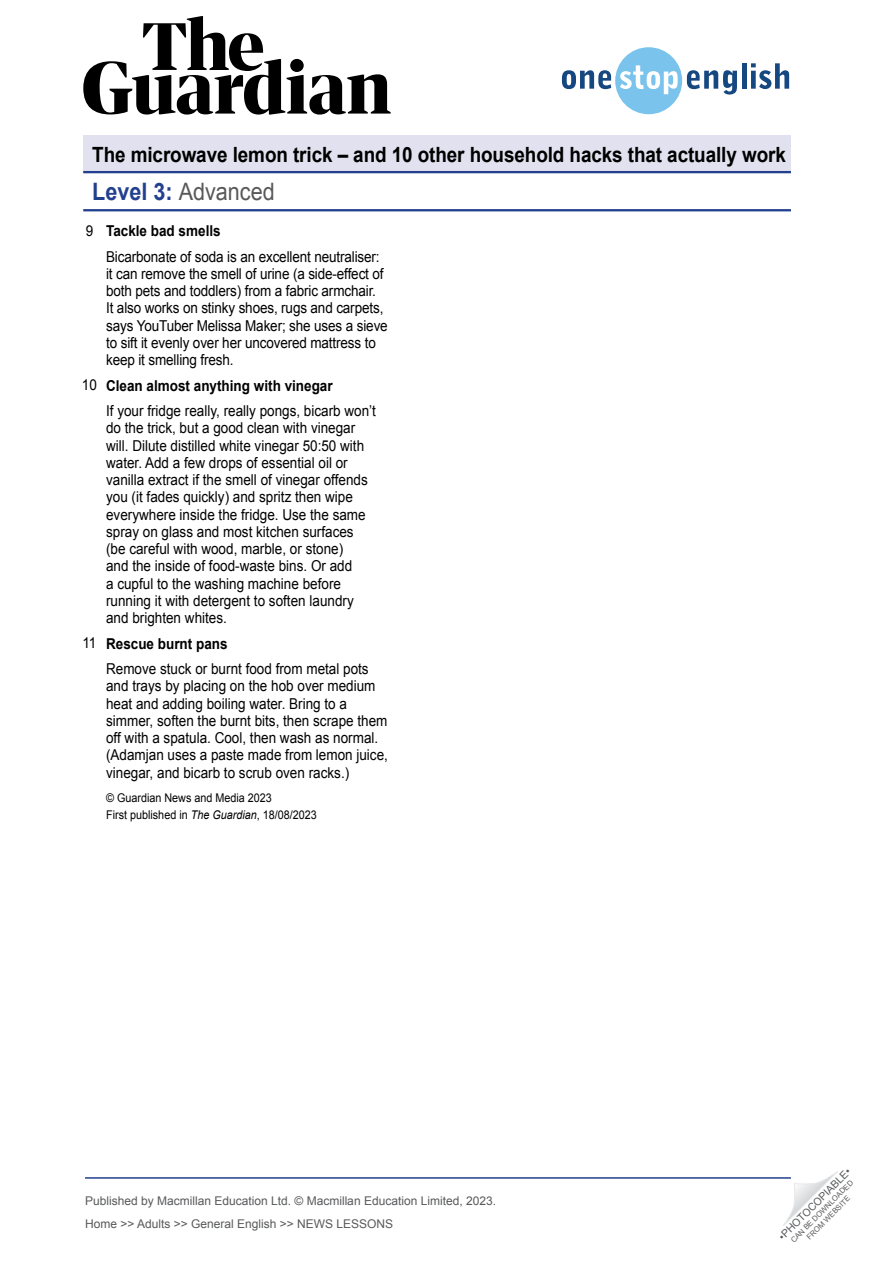
<style>
.page{position:relative;width:893px;height:1263px;background:#fff}
.page>*{position:absolute;margin:0;border:0;box-sizing:border-box;transform-origin:0 0}
.t1{font:24px "Arial";color:#58585a;scale:.9 1}
.t2{font:700 21px "Arial";letter-spacing:-.005em;color:#000;scale:.9 1}
.Article__Body_text{font:15px/17.2px "Arial";color:#000;scale:.9 1}
.Article__Body_text-2{font:700 15px "Arial";color:#000;scale:.9 1}
.t3{font:12px/23px "Arial";color:#58595b}
.Article__FT_copyrigh{font:12px "Arial";color:#000;scale:.9 1}
.t4{font:10.5px "Arial";color:#58595b}
.t5{font:7.5px/9px "Arial";color:#58595b;text-align:center}
.s1{font-weight:700;color:#23408f}
.s2{font-style:italic}
</style>
<div class="page">
<svg style="left:783px;top:1171px;width:55px;height:55px"></svg>
<svg style="left:83px;top:16px;width:308px;height:99px"></svg>
<svg style="left:562px;top:47px;width:175px;height:67px"></svg>
<hr style="left:742px;top:63px;width:4px;height:26px;background:#154780">
<svg style="left:751px;top:63px;width:38px;height:26px"></svg>
<hr style="left:85px;top:1177px;width:706px;height:2px;background:#23408f">
<hr style="left:83px;top:209px;width:708px;height:2px;background:#23408f">
<div style="left:83px;top:136px;width:708px;height:37px;background:#e1e1ef"></div>
<hr style="left:83px;top:171px;width:708px;height:2px;background:#23408f">
<h2 class="t2" style="left:92px;top:141px;width:772px">The microwave lemon trick – and 10 other household hacks that actually work</h2>
<h1 class="t1" style="left:92px;top:176px;width:204px"><span class="s1">Level 3:</span> Advanced</h1>
<p class="Article__Body_text" style="left:86px;top:222px;width:10px">9</p>
<p class="Article__Body_text" style="left:82px;top:377px;width:18px">10</p>
<p class="Article__Body_text" style="left:82px;top:635px;width:17px">11</p>
<p class="Article__Body_text-2" style="left:106px;top:221px;width:129px">Tackle bad smells</p>
<p class="Article__Body_text" style="left:106px;top:248px;width:314px">Bicarbonate of soda is an excellent neutraliser: it can remove the smell of urine (a side-effect of both pets and toddlers) from a fabric armchair.<br>It also works on stinky shoes, rugs and carpets, says YouTuber Melissa Maker; she uses a sieve to sift it evenly over her uncovered mattress to keep it smelling fresh.</p>
<p class="Article__Body_text-2" style="left:106px;top:375px;width:253px">Clean almost anything with vinegar</p>
<p class="Article__Body_text" style="left:106px;top:402px;width:301px">If your fridge really, really pongs, bicarb won’t do the trick, but a good clean with vinegar will. Dilute distilled white vinegar 50:50 with water. Add a few drops of essential oil or vanilla extract if the smell of vinegar offends you (it fades quickly) and spritz then wipe everywhere inside the fridge. Use the same spray on glass and most kitchen surfaces (be careful with wood, marble, or stone)<br>and the inside of food-waste bins. Or add<br>a cupful to the washing machine before running it with detergent to soften laundry and brighten whites.</p>
<p class="Article__Body_text-2" style="left:106px;top:633px;width:137px">Rescue burnt pans</p>
<p class="Article__Body_text" style="left:106px;top:660px;width:315px">Remove stuck or burnt food from metal pots and trays by placing on the hob over medium heat and adding boiling water. Bring to a simmer, soften the burnt bits, then scrape them off with a spatula. Cool, then wash as normal. (Adamjan uses a paste made from lemon juice, vinegar, and bicarb to scrub oven racks.)</p>
<p class="Article__FT_copyrigh" style="left:106px;top:790px;width:186px">© Guardian News and Media 2023</p>
<p class="Article__FT_copyrigh" style="left:106px;top:807px;width:236px">First published in <span class="s2">The Guardian</span>, 18/08/2023</p>
<p class="t3" style="left:85px;top:1189px;width:413px">Published by Macmillan Education Ltd. © Macmillan Education Limited, 2023.<br>Home &gt;&gt; Adults &gt;&gt; General English &gt;&gt; NEWS LESSONS</p>
<p class="t4" style="left:776px;top:1233px;width:99px;rotate:-45deg">•PHOTOCOPIABLE•</p>
<p class="t5" style="left:789px;top:1238px;width:86px;rotate:-45deg">CAN BE DOWNLOADED<br>FROM WEBSITE</p>
</div>
